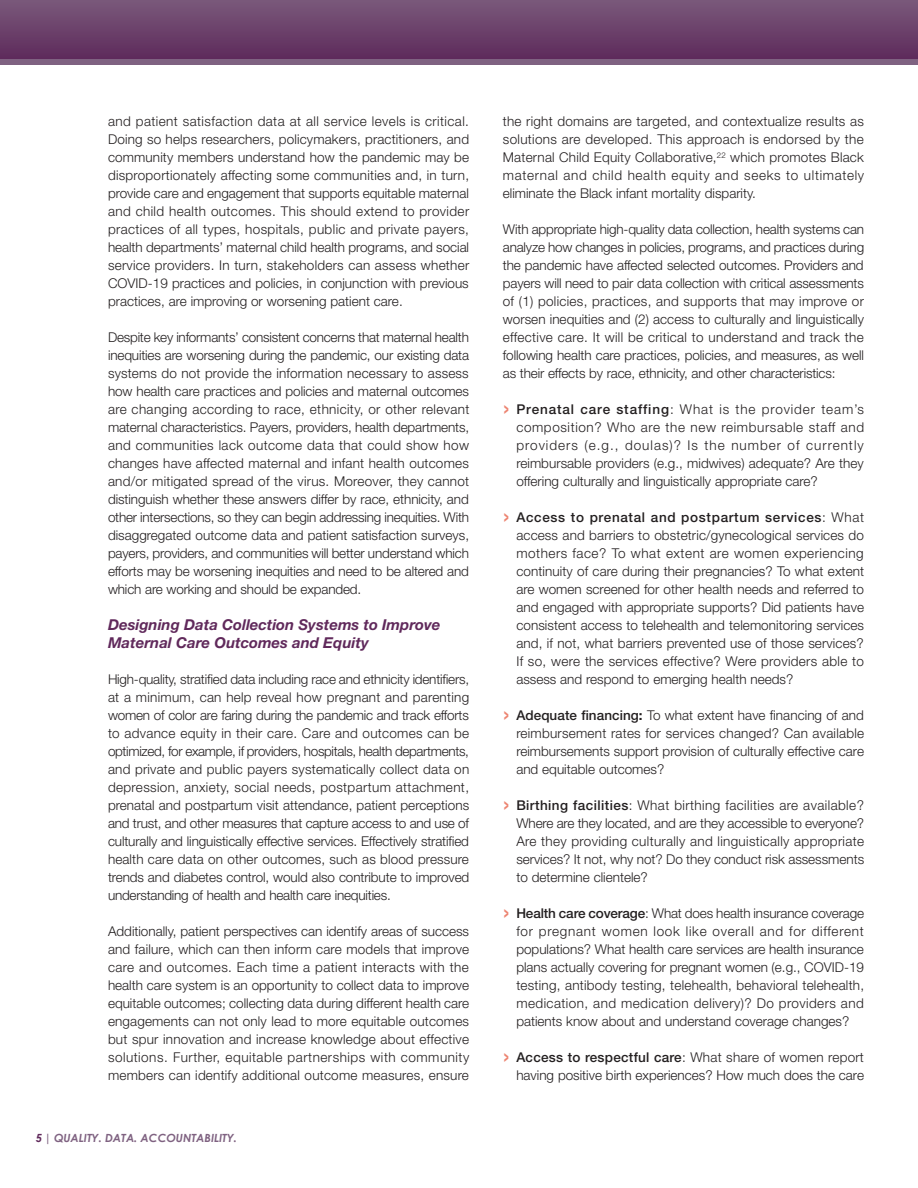
<style>
.page{position:relative;width:918px;height:1188px;background:#fff}
.page>*{position:absolute;margin:0;border:0;box-sizing:border-box;transform-origin:0 0}
.Body_Header{font:italic 700 15px/18px "Helvetica Neue LT Std";color:#60295b}
.Body{font:300 13.5px/18px "Helvetica Neue LT Std";color:#231f20;text-align:justify}
.t1{font:italic 700 11.25px "Century Gothic";color:#7f6281}
.s1{color:#60295b}
.s2{font-weight:400;font-size:27px;color:#ed8572}
.s3{font-weight:500}
.s4{font-family:"Helvetica Neue";font-weight:700}
</style>
<div class="page">
<div style="left:0;top:58px;width:918px;height:7px;background:#7f6281"></div>
<div style="left:0;top:0;width:918px;height:58px;background:linear-gradient(to bottom,#7a597b,#5f2c5d)"></div>
<p class="Body" style="left:108px;top:112px;width:363px">and patient satisfaction data at all service levels is critical.<br>Doing so helps researchers, policymakers, practitioners, and community members understand how the pandemic may be disproportionately affecting some communities and, in turn, provide care and engagement that supports equitable maternal and child health outcomes. This should extend to provider practices of all types, hospitals, public and private payers, health departments’ maternal child health programs, and social service providers. In turn, stakeholders can assess whether COVID-19 practices and policies, in conjunction with previous practices, are improving or worsening patient care.</p>
<p class="Body" style="left:108px;top:328px;width:363px">Despite key informants’ consistent concerns that maternal health inequities are worsening during the pandemic, our existing data systems do not provide the information necessary to assess how health care practices and policies and maternal outcomes are changing according to race, ethnicity, or other relevant maternal characteristics. Payers, providers, health departments, and communities lack outcome data that could show how changes have affected maternal and infant health outcomes and/or mitigated spread of the virus. Moreover, they cannot distinguish whether these answers differ by race, ethnicity, and other intersections, so they can begin addressing inequities. With disaggregated outcome data and patient satisfaction surveys, payers, providers, and communities will better understand which efforts may be worsening inequities and need to be altered and which are working and should be expanded.</p>
<p class="Body_Header" style="left:108px;top:615px;width:334px">Designing Data Collection Systems to Improve<br>Maternal Care Outcomes and Equity</p>
<p class="Body" style="left:108px;top:670px;width:363px">High-quality, stratified data including race and ethnicity identifiers, at a minimum, can help reveal how pregnant and parenting women of color are faring during the pandemic and track efforts to advance equity in their care. Care and outcomes can be optimized, for example, if providers, hospitals, health departments, and private and public payers systematically collect data on depression, anxiety, social needs, postpartum attachment, prenatal and postpartum visit attendance, patient perceptions and trust, and other measures that capture access to and use of culturally and linguistically effective services. Effectively stratified health care data on other outcomes, such as blood pressure trends and diabetes control, would also contribute to improved understanding of health and health care inequities.</p>
<p class="Body" style="left:108px;top:922px;width:363px">Additionally, patient perspectives can identify areas of success and failure, which can then inform care models that improve care and outcomes. Each time a patient interacts with the health care system is an opportunity to collect data to improve equitable outcomes; collecting data during different health care engagements can not only lead to more equitable outcomes but spur innovation and increase knowledge about effective solutions. Further, equitable partnerships with community members can identify additional outcome measures, ensure</p>
<p class="t1" style="left:36px;top:1131px;width:203px"><span class="s1">5</span> | QUALITY. DATA. ACCOUNTABILITY.</p>
<p class="Body" style="left:503px;top:112px;width:363px">the right domains are targeted, and contextualize results as solutions are developed. This approach is endorsed by the Maternal Child Equity Collaborative,<sup>22</sup> which promotes Black maternal and child health equity and seeks to ultimately eliminate the Black infant mortality disparity.</p>
<p class="Body" style="left:503px;top:220px;width:363px">With appropriate high-quality data collection, health systems can analyze how changes in policies, programs, and practices during the pandemic have affected selected outcomes. Providers and payers will need to pair data collection with critical assessments of (1) policies, practices, and supports that may improve or worsen inequities and (2) access to culturally and linguistically effective care. It will be critical to understand and track the following health care practices, policies, and measures, as well as their effects by race, ethnicity, and other characteristics:</p>
<p class="Body" style="left:516px;top:400px;width:349px;text-indent:-14px"><span class="s2">›</span> <span class="s3">Prenatal care staffing</span>: What is the provider team’s composition? Who are the new reimbursable staff and providers (e.g., doulas)? Is the number of currently reimbursable providers (e.g., midwives) adequate? Are they offering culturally and linguistically appropriate care?</p>
<p class="Body" style="left:516px;top:508px;width:349px;text-indent:-14px"><span class="s2">›</span> <span class="s3">Access to prenatal and postpartum services</span>: What access and barriers to obstetric/gynecological services do mothers face? To what extent are women experiencing continuity of care during their pregnancies? To what extent are women screened for other health needs and referred to and engaged with appropriate supports? Did patients have consistent access to telehealth and telemonitoring services and, if not, what barriers prevented use of those services?<br>If so, were the services effective? Were providers able to assess and respond to emerging health needs?</p>
<p class="Body" style="left:516px;top:706px;width:349px;text-indent:-14px"><span class="s2">›</span> <span class="s3">Adequate financing</span><span class="s4">:</span> To what extent have financing of and reimbursement rates for services changed? Can available reimbursements support provision of culturally effective care and equitable outcomes?</p>
<p class="Body" style="left:516px;top:796px;width:349px;text-indent:-14px"><span class="s2">›</span> <span class="s3">Birthing facilities</span>: What birthing facilities are available?<br>Where are they located, and are they accessible to everyone?<br>Are they providing culturally and linguistically appropriate services? It not, why not? Do they conduct risk assessments to determine clientele?</p>
<p class="Body" style="left:516px;top:904px;width:349px;text-indent:-14px"><span class="s2">›</span> <span class="s3">Health care coverage</span>: What does health insurance coverage for pregnant women look like overall and for different populations? What health care services are health insurance plans actually covering for pregnant women (e.g., COVID-19 testing, antibody testing, telehealth, behavioral telehealth, medication, and medication delivery)? Do providers and patients know about and understand coverage changes?</p>
<p class="Body" style="left:503px;top:1048px;width:363px;text-align:right"><span class="s2">›</span> <span class="s3">Access to respectful care</span>: What share of women report having positive birth experiences? How much does the care</p>
</div>
